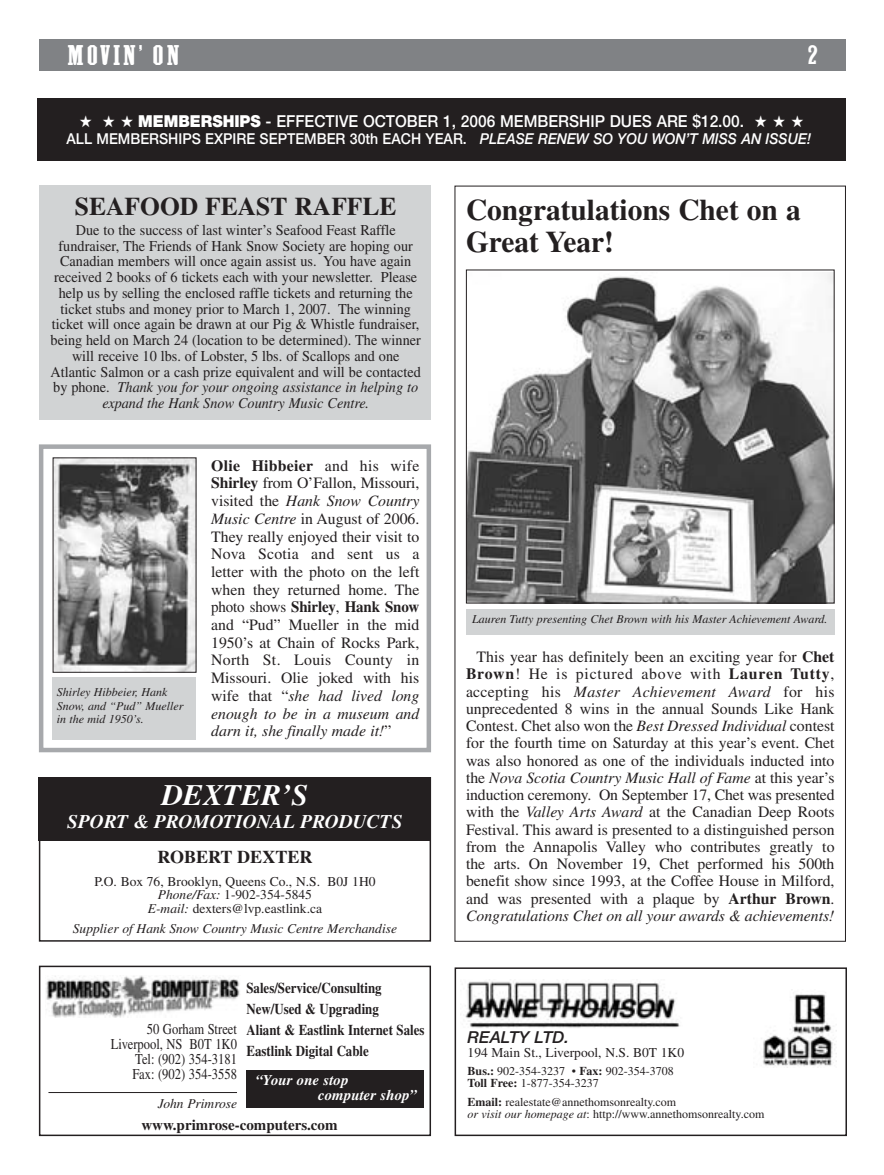
<style>
.page{position:relative;width:884px;height:1175px;background:#fff}
.page>*{position:absolute;margin:0;border:0;box-sizing:border-box;transform-origin:0 0}
.t1{font:700 30px/31.5px "Times";color:#231f20}
.t2{font:italic 700 30px "Times";color:#fff}
.t3{font:28.5px "Greenwood";letter-spacing:.09em;color:#fff}
.t4{font:700 25.5px "Times";color:#231f20}
.t5{font:25.5px "Greenwood";color:#fff}
.t6{font:italic 700 19.5px "Times";color:#fff}
.t7{font:700 18px "Times";color:#231f20}
.t8{font:500 16.5px "Helvetica Neue";color:#fff;scale:.94 1}
.t9{font:italic 500 16.5px "Helvetica Neue";color:#231f20}
.t10{font:15.75px/17.7px "Times";color:#231f20;text-align:justify}
.t11{font:15px/15.8px "Times";color:#231f20;text-align:center;scale:.95 1}
.t12{font:700 15px/21px "Times";color:#231f20;scale:.86 1}
.t13{font:15px "Times";color:#231f20;scale:.84 1}
.t14{font:500 15px "Helvetica Neue";color:#fff;scale:.94 1}
.t15{font:700 15px "Times";color:#231f20}
.t16{font:italic 700 15px "Times";color:#fff}
.t17{font:13.5px/13.5px "Times";color:#231f20;text-align:center}
.t18{font:italic 13.5px "Times";color:#231f20}
.t19{font:12px/12px "Times";color:#231f20}
.t20{font:italic 12px/13.5px "Times";color:#231f20}
.s1{font-weight:900}
.s2{font-style:italic}
.s3{font-weight:700}
.s4{font-weight:700;font-style:italic;color:#fff}
</style>
<div class="page">
<div style="left:39px;top:39px;width:806px;height:32px;background:#808285"></div>
<div style="left:38px;top:98px;width:807px;height:63px;background:#231f20"></div>
<div style="left:39px;top:777px;width:392px;height:63px;background:#231f20"></div>
<div style="left:39px;top:777px;width:392px;height:164px;border:2px solid #231f20"></div>
<div style="left:454px;top:967px;width:393px;height:169px;border:2px solid #231f20"></div>
<img style="left:462px;top:979px;width:218px;height:49px">
<img style="left:763px;top:994px;width:72px;height:72px">
<div style="left:39px;top:186px;width:391px;height:234px;background:#d1d3d4"></div>
<div style="left:39px;top:965px;width:392px;height:171px;border:2px solid #231f20"></div>
<div style="left:246px;top:1070px;width:178px;height:37px;background:#231f20"></div>
<img style="left:46px;top:975px;width:194px;height:43px">
<hr style="left:48px;top:1092px;width:189px;height:1px;background:#231f20">
<div style="left:39px;top:444px;width:392px;height:308px;border:4px solid #a7a9ac"></div>
<img style="left:55px;top:460px;width:139px;height:210px">
<div style="left:53px;top:677px;width:143px;height:62px;background:#d1d3d4"></div>
<img style="left:468px;top:272px;width:364px;height:329px">
<div style="left:466px;top:269px;width:368px;height:334px;border:1px solid #231f20"></div>
<div style="left:466px;top:609px;width:368px;height:25px;background:#d1d3d4"></div>
<h2 class="t3" style="left:67px;top:38px;width:114px">MOVIN’ ON</h2>
<h3 class="t5" style="left:806px;top:41px;width:13px">2</h3>
<p class="t8" style="left:79px;top:115px;width:772px">★ ★ ★ <span class="s1">MEMBERSHIPS</span> - EFFECTIVE OCTOBER 1, 2006 MEMBERSHIP DUES ARE $12.00. ★ ★ ★</p>
<p class="t14" style="left:67px;top:134px;width:793px">ALL MEMBERSHIPS EXPIRE SEPTEMBER 30th EACH YEAR. <span class="s2">PLEASE RENEW SO YOU WON’T MISS AN ISSUE!</span></p>
<h3 class="t4" style="left:75px;top:197px;width:323px">SEAFOOD FEAST RAFFLE</h3>
<p class="t11" style="left:51px;top:223px;width:391px">Due to the success of last winter’s Seafood Feast Raffle fundraiser, The Friends of Hank Snow Society are hoping our Canadian members will once again assist us. You have again received 2 books of 6 tickets each with your newsletter. Please help us by selling the enclosed raffle tickets and returning the ticket stubs and money prior to March 1, 2007. The winning ticket will once again be drawn at our Pig &amp; Whistle fundraiser, being held on March 24 (location to be determined). The winner will receive 10 lbs. of Lobster, 5 lbs. of Scallops and one Atlantic Salmon or a cash prize equivalent and will be contacted by phone. <span class="s2">Thank you for your ongoing assistance in helping to expand the Hank Snow Country Music Centre.</span></p>
<p class="t20" style="left:57px;top:686px;width:128px">Shirley Hibbeier, Hank<br>Snow, and “Pud” Mueller in the mid 1950’s.</p>
<p class="t10" style="left:211px;top:458px;width:210px"><span class="s3">Olie Hibbeier</span> and his wife <span class="s3">Shirley</span> from O’Fallon, Missouri, visited the <span class="s2">Hank Snow Country Music Centre</span> in August of 2006.<br>They really enjoyed their visit to Nova Scotia and sent us a letter with the photo on the left when they returned home. The photo shows <span class="s3">Shirley</span>, <span class="s3">Hank Snow </span>and “Pud” Mueller in the mid 1950’s at Chain of Rocks Park, North St. Louis County in Missouri. Olie joked with his wife that “<span class="s2">she had lived long enough to be in a museum and darn it, she finally made it!</span>”</p>
<h1 class="t2" style="left:161px;top:784px;width:148px">DEXTER’S</h1>
<p class="t6" style="left:67px;top:814px;width:337px">SPORT &amp; PROMOTIONAL PRODUCTS</p>
<p class="t7" style="left:157px;top:850px;width:156px">ROBERT DEXTER</p>
<p class="t17" style="left:94px;top:875px;width:282px">P.O. Box 76, Brooklyn, Queens Co., N.S. B0J 1H0<br><span class="s2">Phone/Fax:</span> 1-902-354-5845<br><span class="s2">E-mail:</span> dexters@lvp.eastlink.ca</p>
<p class="t18" style="left:73px;top:923px;width:325px">Supplier of Hank Snow Country Music Centre Merchandise</p>
<p class="t12" style="left:246px;top:978px;width:208px">Sales/Service/Consulting<br>New/Used &amp; Upgrading<br>Aliant &amp; Eastlink Internet Sales<br>Eastlink Digital Cable</p>
<p class="t13" style="left:147px;top:1023px;width:109px">50 Gorham Street</p>
<p class="t13" style="left:111px;top:1038px;width:152px">Liverpool, NS B0T 1K0</p>
<p class="t13" style="left:135px;top:1053px;width:123px">Tel: (902) 354-3181</p>
<p class="t13" style="left:132px;top:1068px;width:258px">Fax: (902) 354-3558 <span class="s4">“Your one stop</span></p>
<p class="t16" style="left:318px;top:1089px;width:101px">computer shop”</p>
<p class="t18" style="left:158px;top:1098px;width:81px">John Primrose</p>
<p class="t15" style="left:141px;top:1119px;width:198px">www.primrose-computers.com</p>
<h1 class="t1" style="left:466px;top:197px;width:336px">Congratulations Chet on a<br>Great Year!</h1>
<p class="t20" style="left:472px;top:613px;width:357px">Lauren Tutty presenting Chet Brown with his Master Achievement Award.</p>
<p class="t10" style="left:466px;top:649px;width:370px;line-height:17.2px;text-indent:11px">This year has definitely been an exciting year for <span class="s3">Chet Brown</span>! He is pictured above with <span class="s3">Lauren Tutty</span>, accepting his <span class="s2">Master Achievement Award</span> for his unprecedented 8 wins in the annual Sounds Like Hank Contest. Chet also won the <span class="s2">Best Dressed Individual</span> contest for the fourth time on Saturday at this year’s event. Chet was also honored as one of the individuals inducted into the <span class="s2">Nova Scotia Country Music Hall of Fame</span> at this year’s induction ceremony. On September 17, Chet was presented with the <span class="s2">Valley Arts Award</span> at the Canadian Deep Roots Festival. This award is presented to a distinguished person from the Annapolis Valley who contributes greatly to the arts. On November 19, Chet performed his 500th benefit show since 1993, at the Coffee House in Milford, and was presented with a plaque by <span class="s3">Arthur Brown</span>.<br><span class="s2">Congratulations Chet on all your awards &amp; achievements!</span></p>
<p class="t9" style="left:467px;top:1031px;width:103px">REALTY LTD.</p>
<p class="t17" style="left:467px;top:1046px;width:218px">194 Main St., Liverpool, N.S. B0T 1K0</p>
<p class="t19" style="left:467px;top:1065px;width:208px"><span class="s3">Bus.:</span> 902-354-3237 • <span class="s3">Fax:</span> 902-354-3708<br><span class="s3">Toll Free:</span> 1-877-354-3237</p>
<p class="t19" style="left:467px;top:1097px;width:298px"><span class="s3">Email:</span> realestate@annethomsonrealty.com<br><span class="s2">or visit our homepage at</span>: http://www.annethomsonrealty.com</p>
</div>
